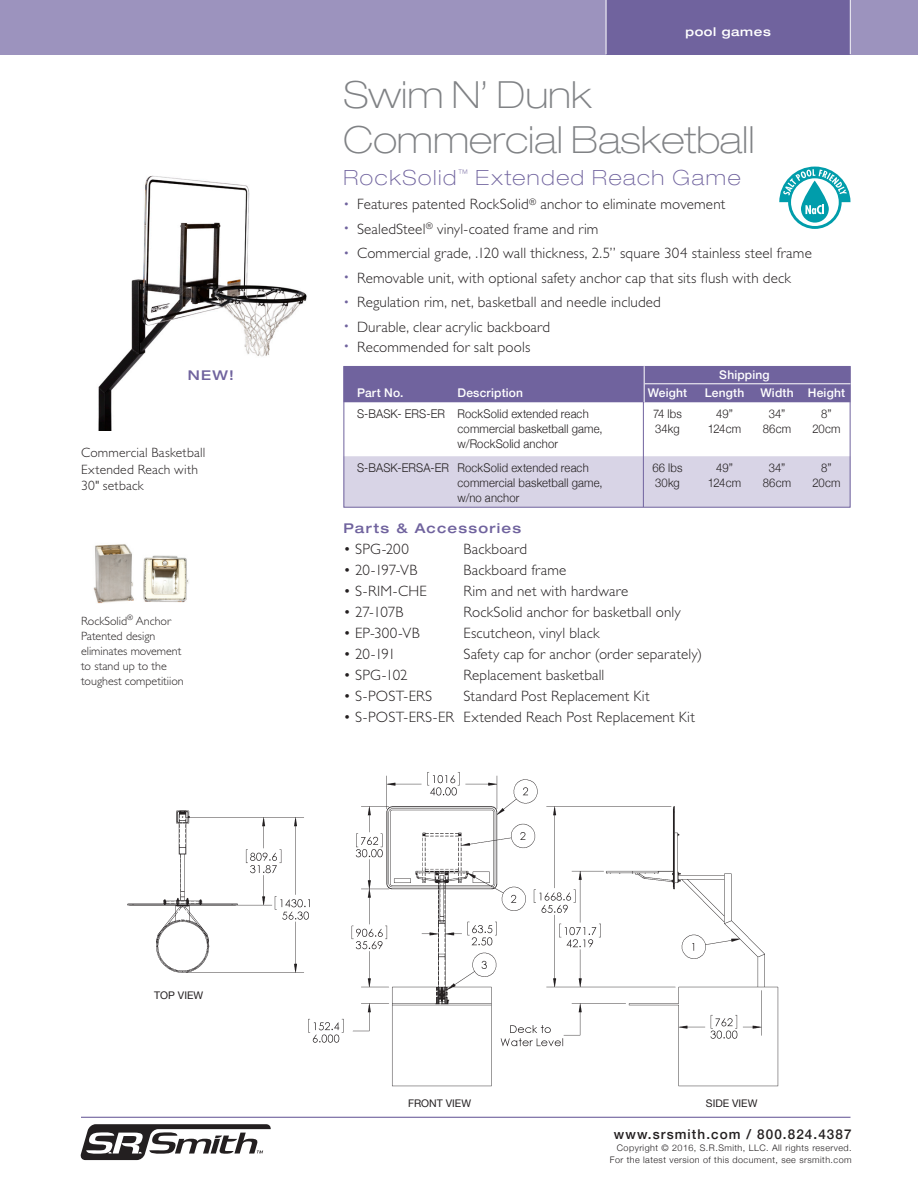
<style>
.page{position:relative;width:918px;height:1188px;background:#fff}
.page>*{position:absolute;margin:0;border:0;box-sizing:border-box;transform-origin:0 0}
._1_headline{font:100 expanded 37.5px/45px "Helvetica Neue LT Std";color:#808285}
._2_subhead{font:100 expanded 21px "Helvetica Neue LT Std";letter-spacing:.08em;color:#70639e}
._3_bullets{font:300 15px "Gill Sans Std";letter-spacing:.01em;color:#231f20}
._3_body{font:300 15px "Gill Sans Std";letter-spacing:.01em;color:#231f20}
._3_body-2{font:300 13.5px/16.5px "Gill Sans Std";letter-spacing:.015em;color:#231f20}
.t1{font:500 13.5px "Helvetica Neue";letter-spacing:.08em;color:#231f20}
._2b_subhead{font:500 expanded 13.5px "Helvetica Neue LT Std";letter-spacing:.09em;color:#70639e}
._6_chart{font:300 12px "Helvetica Neue";letter-spacing:.015em;color:#231f20;scale:.94 1}
._4_caption{font:300 12px/15px "Gill Sans Std";color:#231f20}
._6_chart_head{font:500 12px "Helvetica Neue";letter-spacing:.015em;color:#fff}
.t2{font:500 expanded 12px "Helvetica Neue LT Std";letter-spacing:.05em;color:#fff}
._4_caption-2{font:10.5px "Helvetica Neue";color:#231f20}
.t3{font:300 9px/12px "Helvetica Neue";letter-spacing:.05em;color:#231f20;text-align:right}
.s1{font-size:12px;color:#70639e}
</style>
<div class="page">
<div style="left:0;top:0;width:918px;height:54px;background:#9c93be"></div>
<div style="left:606px;top:0;width:244px;height:54px;background:#70639e"></div>
<hr style="left:606px;top:0;width:1px;height:54px;background:#fff">
<hr style="left:850px;top:0;width:1px;height:54px;background:#fff">
<svg style="left:80px;top:1124px;width:191px;height:36px"></svg>
<hr style="left:81px;top:1117px;width:769px;height:1px;background:#70639e">
<img style="left:308px;top:772px;width:471px;height:315px">
<img style="left:127px;top:805px;width:186px;height:178px">
<div style="left:344px;top:366px;width:506px;height:36px;background:#70639e"></div>
<div style="left:344px;top:456px;width:506px;height:51px;background:#d8d4e6"></div>
<svg style="left:779px;top:167px;width:71px;height:62px"></svg>
<div style="left:344px;top:366px;width:506px;height:142px;border:1px solid #70639e"></div>
<hr style="left:645px;top:383px;width:205px;height:1px;background:#fff">
<img style="left:98px;top:175px;width:209px;height:255px">
<img style="left:93px;top:544px;width:41px;height:60px">
<img style="left:143px;top:555px;width:46px;height:48px">
<hr style="left:644px;top:366px;width:1px;height:36px;background:#fff">
<hr style="left:643px;top:402px;width:1px;height:105px;background:#70639e">
<p class="_2b_subhead" style="left:188px;top:367px;width:47px">NEW!</p>
<p class="_3_body-2" style="left:81px;top:445px;width:126px">Commercial Basketball<br>Extended Reach with<br>30" setback</p>
<p class="_4_caption" style="left:81px;top:613px;width:92px">RockSolid<sup>®</sup> Anchor</p>
<p class="_4_caption" style="left:81px;top:628px;width:104px">Patented design eliminates movement to stand up to the toughest competitiion</p>
<p class="_4_caption-2" style="left:154px;top:987px;width:51px">TOP VIEW</p>
<p class="t2" style="left:685px;top:24px;width:87px">pool games</p>
<p class="_1_headline" style="left:344px;top:72px;width:413px">Swim N’ Dunk<br>Commercial Basketball</p>
<p class="_2_subhead" style="left:344px;top:165px;width:399px">RockSolid<sup>™</sup> Extended Reach Game</p>
<p class="_3_bullets" style="left:344px;top:196px;width:383px"><span class="s1">•</span> Features patented RockSolid<sup>®</sup> anchor to eliminate movement</p>
<p class="_3_bullets" style="left:344px;top:220px;width:257px"><span class="s1">•</span> SealedSteel<sup>®</sup> vinyl-coated frame and rim</p>
<p class="_3_bullets" style="left:344px;top:245px;width:470px"><span class="s1">•</span> Commercial grade, .120 wall thickness, 2.5” square 304 stainless steel frame</p>
<p class="_3_bullets" style="left:344px;top:269px;width:449px"><span class="s1">•</span> Removable unit, with optional safety anchor cap that sits flush with deck</p>
<p class="_3_bullets" style="left:344px;top:294px;width:319px"><span class="s1">•</span> Regulation rim, net, basketball and needle included</p>
<p class="_3_bullets" style="left:344px;top:318px;width:208px"><span class="s1">•</span> Durable, clear acrylic backboard</p>
<p class="_3_bullets" style="left:344px;top:338px;width:188px"><span class="s1">•</span> Recommended for salt pools</p>
<p class="_6_chart_head" style="left:719px;top:365px;width:52px">Shipping</p>
<p class="_6_chart_head" style="left:357px;top:383px;width:48px">Part No.</p>
<p class="_6_chart_head" style="left:458px;top:383px;width:67px">Description</p>
<p class="_6_chart_head" style="left:648px;top:383px;width:41px">Weight</p>
<p class="_6_chart_head" style="left:705px;top:383px;width:41px">Length</p>
<p class="_6_chart_head" style="left:760px;top:383px;width:86px">Width Height</p>
<p class="_6_chart" style="left:357px;top:404px;width:248px">S-BASK- ERS-ER RockSolid extended reach</p>
<p class="_6_chart" style="left:653px;top:404px;width:32px">74 lbs</p>
<p class="_6_chart" style="left:716px;top:404px;width:19px">49”</p>
<p class="_6_chart" style="left:769px;top:404px;width:19px">34”</p>
<p class="_6_chart" style="left:821px;top:404px;width:13px">8”</p>
<p class="_6_chart" style="left:458px;top:419px;width:156px">commercial basketball game,</p>
<p class="_6_chart" style="left:655px;top:419px;width:28px">34kg</p>
<p class="_6_chart" style="left:708px;top:419px;width:37px">124cm</p>
<p class="_6_chart" style="left:763px;top:419px;width:32px">86cm</p>
<p class="_6_chart" style="left:812px;top:419px;width:32px">20cm</p>
<p class="_6_chart" style="left:458px;top:434px;width:109px">w/RockSolid anchor</p>
<p class="_6_chart" style="left:357px;top:458px;width:248px">S-BASK-ERSA-ER RockSolid extended reach</p>
<p class="_6_chart" style="left:652px;top:458px;width:34px">66 lbs</p>
<p class="_6_chart" style="left:716px;top:458px;width:19px">49”</p>
<p class="_6_chart" style="left:769px;top:458px;width:19px">34”</p>
<p class="_6_chart" style="left:821px;top:458px;width:13px">8”</p>
<p class="_6_chart" style="left:458px;top:473px;width:156px">commercial basketball game,</p>
<p class="_6_chart" style="left:655px;top:473px;width:28px">30kg</p>
<p class="_6_chart" style="left:708px;top:473px;width:37px">124cm</p>
<p class="_6_chart" style="left:763px;top:473px;width:32px">86cm</p>
<p class="_6_chart" style="left:812px;top:473px;width:32px">20cm</p>
<p class="_6_chart" style="left:458px;top:488px;width:68px">w/no anchor</p>
<p class="_2b_subhead" style="left:344px;top:519px;width:179px">Parts &amp; Accessories</p>
<p class="_3_body" style="left:344px;top:540px;width:67px">• SPG-200</p>
<p class="_3_body" style="left:464px;top:540px;width:65px">Backboard</p>
<p class="_3_body" style="left:344px;top:561px;width:75px">• 20-197-VB</p>
<p class="_3_body" style="left:464px;top:561px;width:104px">Backboard frame</p>
<p class="_3_body" style="left:344px;top:582px;width:85px">• S-RIM-CHE</p>
<p class="_3_body" style="left:464px;top:582px;width:167px">Rim and net with hardware</p>
<p class="_3_body" style="left:344px;top:603px;width:61px">• 27-107B</p>
<p class="_3_body" style="left:464px;top:603px;width:219px">RockSolid anchor for basketball only</p>
<p class="_3_body" style="left:344px;top:624px;width:78px">• EP-300-VB</p>
<p class="_3_body" style="left:464px;top:624px;width:137px">Escutcheon, vinyl black</p>
<p class="_3_body" style="left:344px;top:645px;width:54px">• 20-191</p>
<p class="_3_body" style="left:464px;top:645px;width:240px">Safety cap for anchor (order separately)</p>
<p class="_3_body" style="left:344px;top:666px;width:66px">• SPG-102</p>
<p class="_3_body" style="left:464px;top:666px;width:142px">Replacement basketball</p>
<p class="_3_body" style="left:344px;top:687px;width:90px">• S-POST-ERS</p>
<p class="_3_body" style="left:464px;top:687px;width:188px">Standard Post Replacement Kit</p>
<p class="_3_body" style="left:344px;top:708px;width:353px">• S-POST-ERS-ER Extended Reach Post Replacement Kit</p>
<p class="_4_caption-2" style="left:408px;top:1095px;width:64px">FRONT VIEW</p>
<p class="_4_caption-2" style="left:706px;top:1095px;width:53px">SIDE VIEW</p>
<p class="t1" style="left:614px;top:1123px;width:239px">www.srsmith.com / 800.824.4387</p>
<p class="t3" style="left:610px;top:1141px;width:243px">Copyright © 2016, S.R.Smith, LLC. All rights reserved.<br>For the latest version of this document, see srsmith.com</p>
</div>
